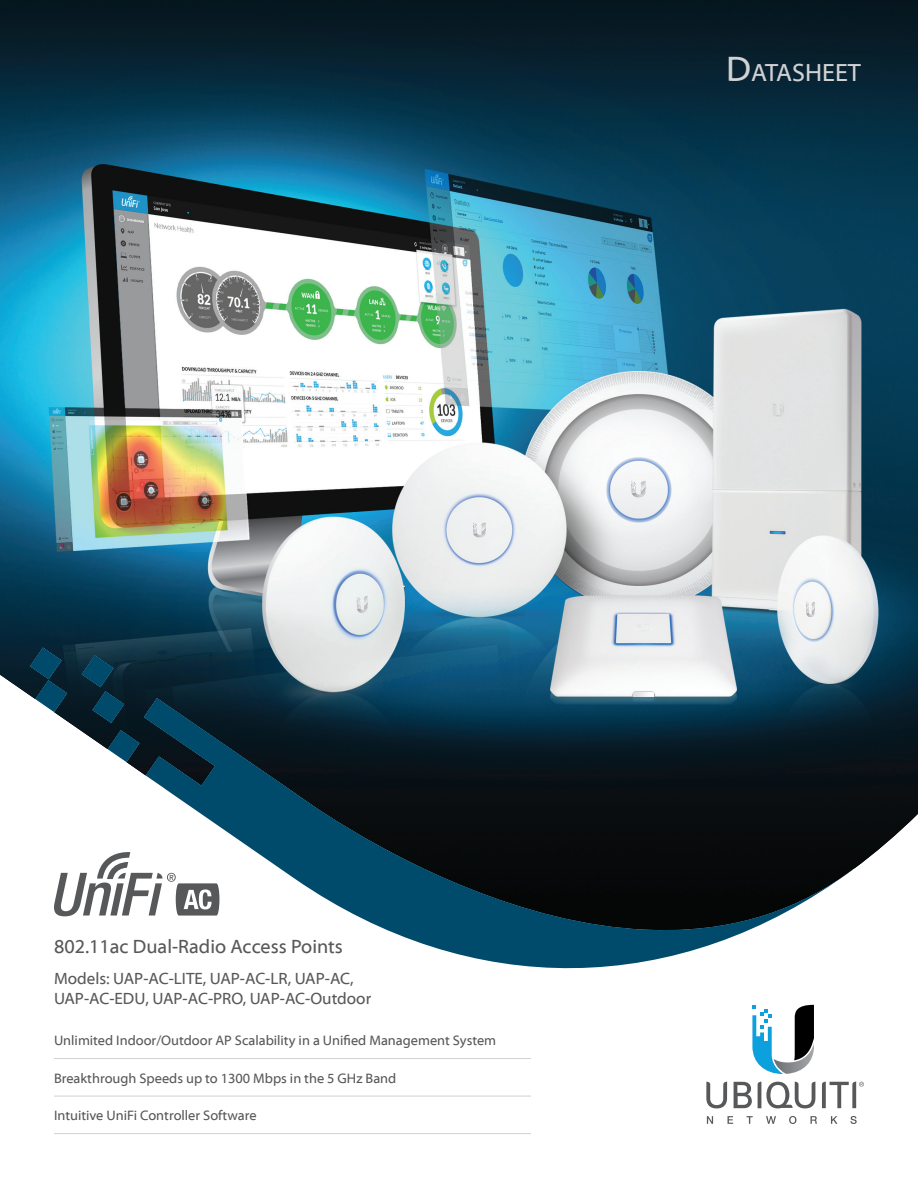
<style>
.page{position:relative;width:918px;height:1188px;background:#fff}
.page>*{position:absolute;margin:0;border:0;box-sizing:border-box;transform-origin:0 0}
.t1{font:25.2px "Myriad Web Pro";color:#d1d2d4}
.t2{font:19.5px "Myriad Web Pro";color:#57585a}
.t3{font:16.5px/19.8px "Myriad Web Pro";color:#57585a}
.t4{font:13.8px "Myriad Web Pro";color:#57585a}
.s1{font-size:36px}
</style>
<div class="page">
<img style="left:0;top:0;width:918px;height:917px">
<svg style="left:752px;top:1043px;width:62px;height:31px"></svg>
<svg style="left:706px;top:1082px;width:21px;height:26px"></svg>
<svg style="left:758px;top:1082px;width:57px;height:26px"></svg>
<svg style="left:734px;top:1082px;width:18px;height:26px"></svg>
<svg style="left:707px;top:1116px;width:6px;height:8px"></svg>
<svg style="left:728px;top:1116px;width:5px;height:8px"></svg>
<svg style="left:747px;top:1116px;width:6px;height:8px"></svg>
<svg style="left:766px;top:1116px;width:10px;height:8px"></svg>
<svg style="left:789px;top:1116px;width:7px;height:8px"></svg>
<svg style="left:811px;top:1116px;width:6px;height:8px"></svg>
<svg style="left:831px;top:1116px;width:7px;height:8px"></svg>
<svg style="left:850px;top:1116px;width:7px;height:8px"></svg>
<svg style="left:822px;top:1082px;width:42px;height:26px"></svg>
<svg style="left:81px;top:655px;width:43px;height:68px;background:#073145"></svg>
<svg style="left:108px;top:730px;width:32px;height:32px"></svg>
<svg style="left:144px;top:698px;width:711px;height:345px"></svg>
<svg style="left:30px;top:647px;width:37px;height:65px;background:#19455a"></svg>
<svg style="left:54px;top:852px;width:165px;height:64px"></svg>
<hr style="left:54px;top:1058px;width:477px;height:1px;background:#d1d2d4">
<hr style="left:54px;top:1096px;width:477px;height:1px;background:#d1d2d4">
<hr style="left:54px;top:1133px;width:477px;height:1px;background:#d1d2d4">
<h1 class="t1" style="left:726px;top:59px;width:136px"><span class="s1">D</span>ATASHEET</h1>
<h2 class="t2" style="left:54px;top:936px;width:290px">802.11ac Dual-Radio Access Points</h2>
<p class="t3" style="left:54px;top:969px;width:319px">Models: UAP-AC-LITE, UAP-AC-LR, UAP-AC,<br>UAP-AC-EDU, UAP-AC-PRO, UAP-AC-Outdoor</p>
<p class="t4" style="left:54px;top:1033px;width:444px">Unlimited Indoor/Outdoor AP Scalability in a Unified Management System</p>
<p class="t4" style="left:54px;top:1071px;width:344px">Breakthrough Speeds up to 1300 Mbps in the 5 GHz Band</p>
<p class="t4" style="left:54px;top:1108px;width:204px">Intuitive UniFi Controller Software</p>
</div>
